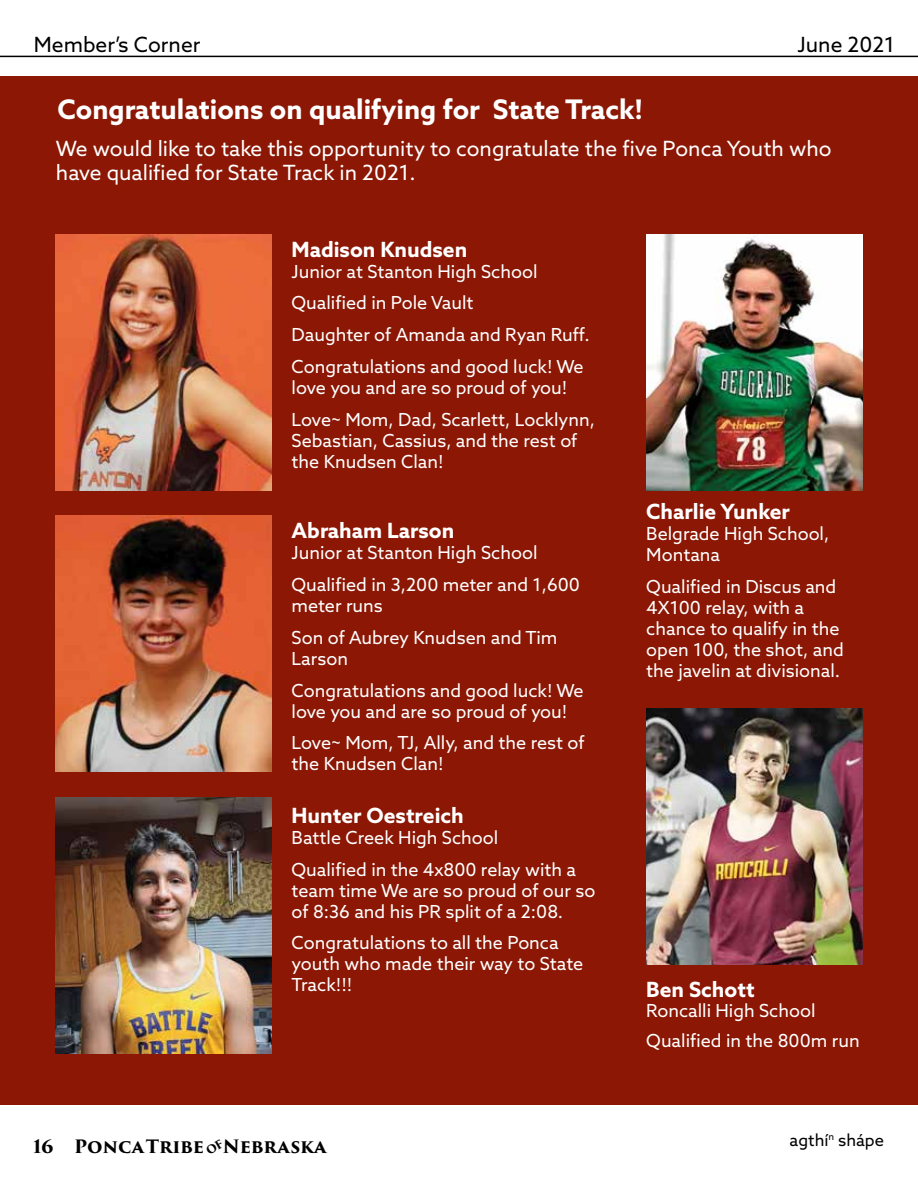
<style>
.page{position:relative;width:918px;height:1188px;background:#fff}
.page>*{position:absolute;margin:0;border:0;box-sizing:border-box;transform-origin:0 0}
.t1{font:700 27px "Azo Sans";color:#fff}
.t2{font:21px/24px "Azo Sans";color:#fff}
.t3{font:700 21px "Azo Sans";color:#fff}
.t4{font:21px "Azo Sans";color:#000}
.t5{font:18px/31.8px "Azo Sans";color:#fff}
.t6{font:700 18px "Trajan Pro 3";color:#000}
.t7{font:16.5px "Azo Sans";color:#000}
</style>
<div class="page">
<hr style="left:0;top:56px;width:918px;height:1px;background:#000">
<div style="left:0;top:77px;width:918px;height:1028px;background:#8b1704"></div>
<img style="left:56px;top:797px;width:216px;height:256px">
<img style="left:646px;top:234px;width:216px;height:256px">
<img style="left:646px;top:709px;width:216px;height:256px">
<img style="left:56px;top:516px;width:216px;height:256px">
<img style="left:56px;top:234px;width:216px;height:256px">
<p class="t4" style="left:34px;top:31px;width:168px">Member’s Corner</p>
<p class="t4" style="left:798px;top:31px;width:99px">June 2021</p>
<h1 class="t1" style="left:57px;top:91px;width:587px">Congratulations on qualifying for State Track!</h1>
<p class="t2" style="left:56px;top:136px;width:777px">We would like to take this opportunity to congratulate the five Ponca Youth who have qualified for State Track in 2021.</p>
<p class="t3" style="left:292px;top:235px;width:177px">Madison Knudsen</p>
<p class="t5" style="left:292px;top:255px;width:300px">Junior at Stanton High School<br>Qualified in Pole Vault<br>Daughter of Amanda and Ryan Ruff.<br>Congratulations and good luck! We</p>
<p class="t5" style="left:292px;top:372px;width:305px">love you and are so proud of you!<br>Love~ Mom, Dad, Scarlett, Locklynn,</p>
<p class="t5" style="left:292px;top:430px;width:287px;line-height:21px">Sebastian, Cassius, and the rest of the Knudsen Clan!</p>
<p class="t3" style="left:292px;top:517px;width:164px">Abraham Larson</p>
<p class="t5" style="left:292px;top:537px;width:290px">Junior at Stanton High School<br>Qualified in 3,200 meter and 1,600</p>
<p class="t5" style="left:292px;top:589px;width:268px">meter runs<br>Son of Aubrey Knudsen and Tim</p>
<p class="t5" style="left:292px;top:642px;width:294px">Larson<br>Congratulations and good luck! We</p>
<p class="t5" style="left:292px;top:695px;width:295px">love you and are so proud of you!<br>Love~ Mom, TJ, Ally, and the rest of</p>
<p class="t5" style="left:292px;top:748px;width:154px">the Knudsen Clan!</p>
<p class="t3" style="left:292px;top:801px;width:174px">Hunter Oestreich</p>
<p class="t5" style="left:292px;top:821px;width:286px">Battle Creek High School<br>Qualified in the 4x800 relay with a</p>
<p class="t5" style="left:292px;top:879px;width:305px;line-height:21px">team time We are so proud of our so of 8:36 and his PR split of a 2:08.</p>
<p class="t5" style="left:292px;top:932px;width:293px;line-height:21px">Congratulations to all the Ponca youth who made their way to State<br>Track!!!</p>
<p class="t6" style="left:33px;top:1133px;width:173px">16 Ponca Tribe</p>
<p class="t6" style="left:223px;top:1133px;width:105px">Nebraska</p>
<p class="t3" style="left:646px;top:497px;width:145px">Charlie Yunker</p>
<p class="t5" style="left:646px;top:523px;width:185px;line-height:21px">Belgrade High School,<br>Montana</p>
<p class="t5" style="left:646px;top:575px;width:199px;line-height:21px">Qualified in Discus and<br>4X100 relay, with a chance to qualify in the open 100, the shot, and the javelin at divisional.</p>
<p class="t3" style="left:646px;top:976px;width:110px">Ben Schott</p>
<p class="t5" style="left:646px;top:995px;width:215px;line-height:30.3px">Roncalli High School<br>Qualified in the 800m run</p>
<p class="t7" style="left:790px;top:1129px;width:96px">agthí<sup>n</sup> shápe</p>
</div>
